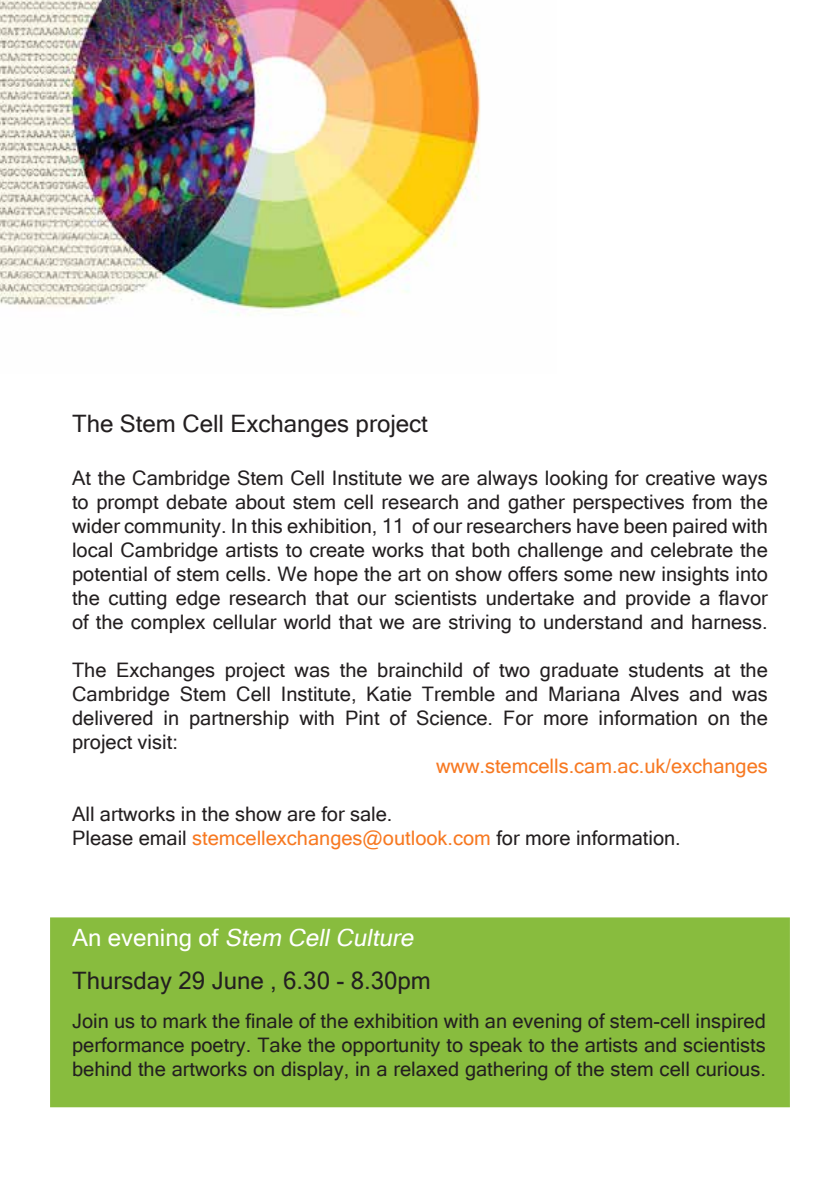
<style>
.page{position:relative;width:840px;height:1191px;background:#fff}
.page>*{position:absolute;margin:0;border:0;box-sizing:border-box;transform-origin:0 0}
.t1{font:24px/43.2px "Microsoft Sans Serif";color:#231f20}
.t2{font:20px/24px "Microsoft Sans Serif";color:#231f20;text-align:justify}
.t3{font:20px "Microsoft Sans Serif";color:#f77922}
.s1{color:#f77922}
.s2{color:#fff}
.s3{font-style:italic;color:#fff}
</style>
<div class="page">
<img style="left:0;top:0;width:481px;height:316px">
<div style="left:50px;top:917px;width:739px;height:190px;background:#88bc3e;border:2px solid #88bc3e"></div>
<p class="t1" style="left:72px;top:401px;width:357px">The Stem Cell Exchanges project</p>
<p class="t2" style="left:72px;top:465px;width:697px">At the Cambridge Stem Cell Institute we are always looking for creative ways to prompt debate about stem cell research and gather perspectives from the wider community. In this exhibition, 11 of our researchers have been paired with local Cambridge artists to create works that both challenge and celebrate the potential of stem cells. We hope the art on show offers some new insights into the cutting edge research that our scientists undertake and provide a flavor of the complex cellular world that we are striving to understand and harness.</p>
<p class="t2" style="left:72px;top:657px;width:697px">The Exchanges project was the brainchild of two graduate students at the Cambridge Stem Cell Institute, Katie Tremble and Mariana Alves and was delivered in partnership with Pint of Science. For more information on the project visit:</p>
<p class="t3" style="left:436px;top:752px;width:333px">www.stemcells.cam.ac.uk/exchanges</p>
<p class="t2" style="left:72px;top:801px;width:610px">All artworks in the show are for sale.<br>Please email <span class="s1">stemcellexchanges@outlook.com</span> for more information.</p>
<p class="t1" style="left:72px;top:915px;width:360px"><span class="s2">A n eve n i n g of</span> <span class="s3">Stem CellCulture<br></span>Thursday 29 June , 6.30 - 8.30pm</p>
<p class="t2" style="left:72px;top:1007px;width:695px">Join us to mark the finale of the exhibition with an evening of stem-cell inspired performance poetry. Take the opportunity to speak to the artists and scientists behind the artworks on display, in a relaxed gathering of the stem cell curious.</p>
</div>
